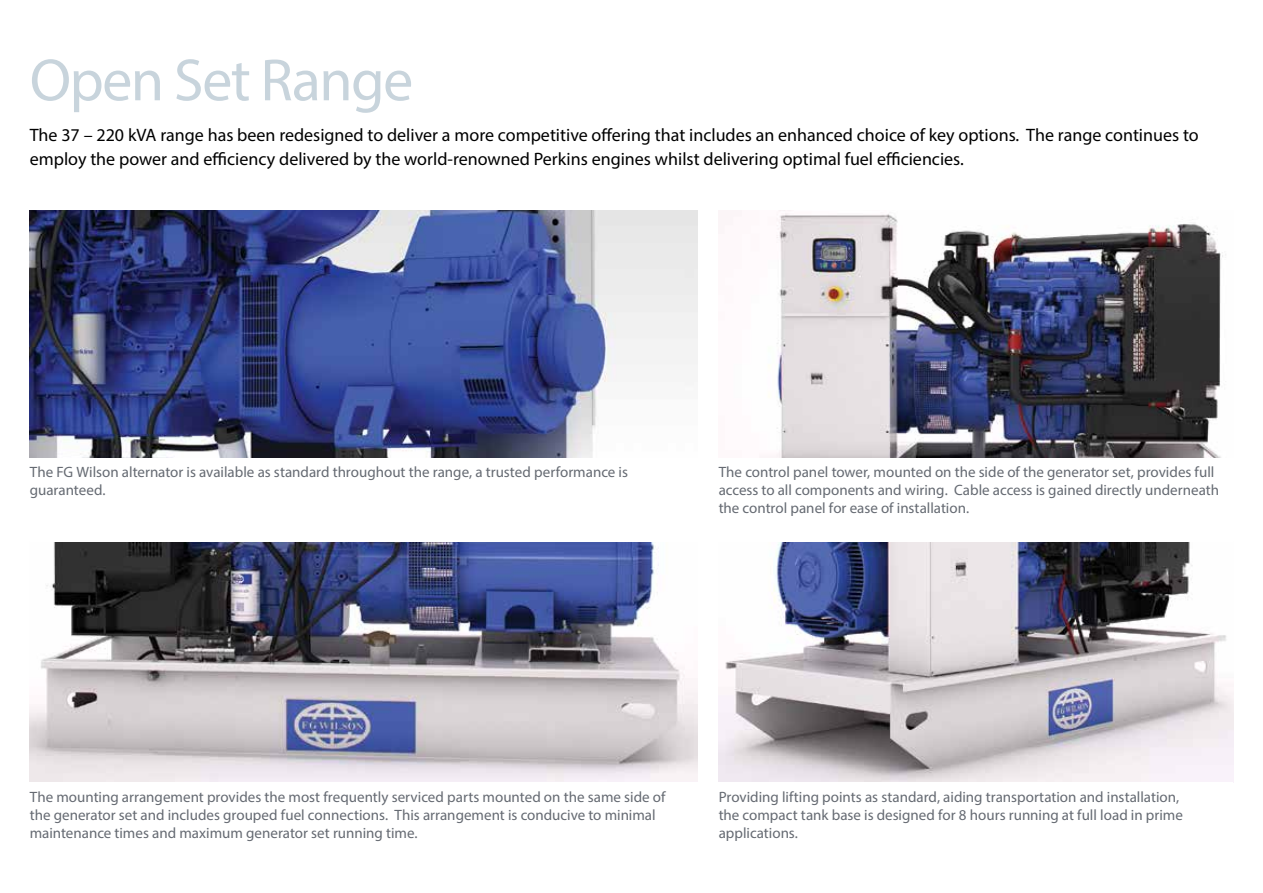
<style>
.page{position:relative;width:1263px;height:893px;background:#fff}
.page>*{position:absolute;margin:0;border:0;box-sizing:border-box;transform-origin:0 0}
.t1{font:60px "Myriad Pro";letter-spacing:-.025em;color:#c8d4dc}
.t2{font:18px/24px "Myriad Pro";color:#000}
.t3{font:15px/18px "Myriad Pro";color:#656a72}
</style>
<div class="page">
<img style="left:719px;top:542px;width:514px;height:240px">
<img style="left:30px;top:542px;width:667px;height:240px">
<img style="left:768px;top:210px;width:458px;height:248px">
<img style="left:30px;top:210px;width:667px;height:248px">
<h1 class="t1" style="left:30px;top:43px;width:385px">Open Set Range</h1>
<p class="t2" style="left:30px;top:123px;width:1170px">The 37 – 220 kVA range has been redesigned to deliver a more competitive offering that includes an enhanced choice of key options. The range continues to employ the power and efficiency delivered by the world-renowned Perkins engines whilst delivering optimal fuel efficiencies.</p>
<p class="t3" style="left:30px;top:463px;width:600px">The FG Wilson alternator is available as standard throughout the range, a trusted performance is guaranteed.</p>
<p class="t3" style="left:719px;top:463px;width:502px">The control panel tower, mounted on the side of the generator set, provides full access to all components and wiring. Cable access is gained directly underneath the control panel for ease of installation.</p>
<p class="t3" style="left:30px;top:787px;width:637px">The mounting arrangement provides the most frequently serviced parts mounted on the same side of the generator set and includes grouped fuel connections. This arrangement is conducive to minimal maintenance times and maximum generator set running time.</p>
<p class="t3" style="left:719px;top:788px;width:466px">Providing lifting points as standard, aiding transportation and installation, the compact tank base is designed for 8 hours running at full load in prime applications.</p>
</div>
